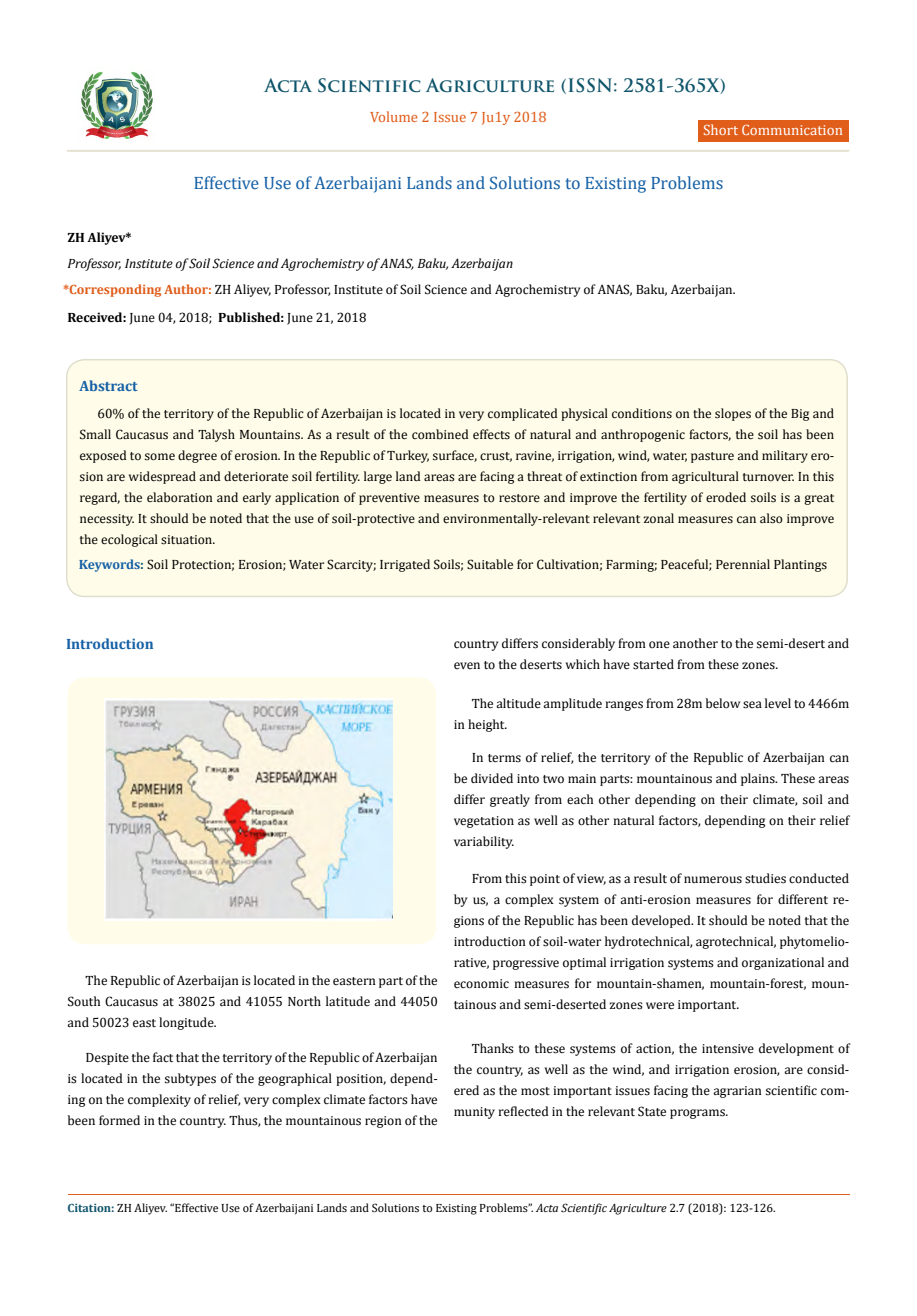
<style>
.page{position:relative;width:917px;height:1316px;background:#fff}
.page>*{position:absolute;margin:0;border:0;box-sizing:border-box;transform-origin:0 0}
.t1{font:18px "Cambria";color:#1560a6}
.t2{font:700 18px "Trajan Pro";color:#0e546a}
.t3{font:15px "Cambria";color:#e05d1a}
.t4{font:700 15px "Cambria";color:#1560a6}
.t5{font:15px "Cambria";color:#fff}
.t6{font:13.5px/21px "Cambria";color:#000;text-align:justify}
.t7{font:italic 13.5px "Cambria";color:#000}
.t8{font:700 13.5px "Cambria";letter-spacing:-.01em;color:#000}
.t9{font:12px "Cambria";color:#000}
.s1{font-weight:700;color:#e05d1a}
.s2{font-weight:700}
.s3{font-weight:700;color:#1560a6}
.s4{font-weight:700;color:#0e546a}
.s5{font-style:italic}
</style>
<div class="page">
<hr style="left:67px;top:150px;width:781px;height:1px;background:#e4e1cf">
<img style="left:81px;top:71px;width:72px;height:69px">
<div style="left:698px;top:121px;width:150px;height:21px;background:#e05d1a"></div>
<div style="left:67px;top:360px;width:780px;height:236px;background:#fffde9;border-radius:18px"></div>
<div style="left:66px;top:359px;width:781px;height:238px;border:2px solid #e0dfcd;border-radius:18px"></div>
<hr style="left:68px;top:1194px;width:781px;height:1px;background:#e05d1a">
<div style="left:67px;top:677px;width:369px;height:267px;background:#fffde9;border-radius:18px"></div>
<img style="left:105px;top:698px;width:287px;height:222px">
<h1 class="t2" style="left:265px;top:74px;width:462px">Acta Scientific Agriculture (ISSN: 2581-365X)</h1>
<p class="t3" style="left:370px;top:108px;width:178px">Volume 2 Issue 7 Ju1y 2018</p>
<p class="t5" style="left:703px;top:121px;width:141px">Short Communication</p>
<h1 class="t1" style="left:193px;top:172px;width:531px">Effective Use of Azerbaijani Lands and Solutions to Existing Problems</h1>
<p class="t8" style="left:67px;top:228px;width:66px">ZH Aliyev*</p>
<p class="t7" style="left:67px;top:253px;width:447px">Professor, Institute of Soil Science and Agrochemistry of ANAS, Baku, Azerbaijan</p>
<p class="t6" style="left:63px;top:279px;width:674px"><span class="s1">*Corresponding Author:</span> ZH Aliyev, Professor, Institute of Soil Science and Agrochemistry of ANAS, Baku, Azerbaijan.</p>
<p class="t6" style="left:67px;top:306px;width:300px"><span class="s2">Received:</span> June 04, 2018; <span class="s2">Published:</span> June 21, 2018</p>
<p class="t4" style="left:80px;top:375px;width:60px">Abstract</p>
<p class="t6" style="left:79px;top:403px;width:756px;text-indent:18px">60% of the territory of the Republic of Azerbaijan is located in very complicated physical conditions on the slopes of the Big and Small Caucasus and Talysh Mountains. As a result of the combined effects of natural and anthropogenic factors, the soil has been exposed to some degree of erosion. In the Republic of Turkey, surface, crust, ravine, irrigation, wind, water, pasture and military ero&shy;sion are widespread and deteriorate soil fertility. large land areas are facing a threat of extinction from agricultural turnover. In this regard, the elaboration and early application of preventive measures to restore and improve the fertility of eroded soils is a great necessity. It should be noted that the use of soil-protective and environmentally-relevant relevant zonal measures can also improve the ecological situation.</p>
<p class="t6" style="left:79px;top:553px;width:750px"><span class="s3">Keywords</span><span class="s4">:</span> Soil Protection; Erosion; Water Scarcity; Irrigated Soils; Suitable for Cultivation; Farming; Peaceful; Perennial Plantings</p>
<p class="t4" style="left:66px;top:633px;width:89px">Introduction</p>
<p class="t6" style="left:68px;top:969px;width:372px;text-indent:18px">The Republic of Azerbaijan is located in the eastern part of the South Caucasus at 38025 and 41055 North latitude and 44050 and 50023 east longitude.</p>
<p class="t6" style="left:68px;top:1046px;width:372px;text-indent:18px">Despite the fact that the territory of the Republic of Azerbaijan is located in the subtypes of the geographical position, depend&shy;ing on the complexity of relief, very complex climate factors have been formed in the country. Thus, the mountainous region of the</p>
<p class="t6" style="left:453px;top:633px;width:397px">country differs considerably from one another to the semi-desert and even to the deserts which have started from these zones.</p>
<p class="t6" style="left:453px;top:693px;width:397px;text-indent:18px">The altitude amplitude ranges from 28m below sea level to 4466m in height.</p>
<p class="t6" style="left:453px;top:747px;width:397px;text-indent:18px">In terms of relief, the territory of the Republic of Azerbaijan can be divided into two main parts: mountainous and plains. These areas differ greatly from each other depending on their climate, soil and vegetation as well as other natural factors, depending on their relief variability.</p>
<p class="t6" style="left:453px;top:868px;width:397px;text-indent:18px">From this point of view, as a result of numerous studies conducted by us, a complex system of anti-erosion measures for different re&shy;gions of the Republic has been developed. It should be noted that the introduction of soil-water hydrotechnical, agrotechnical, phytomelio&shy;rative, progressive optimal irrigation systems and organizational and economic measures for mountain-shamen, mountain-forest, moun&shy;tainous and semi-deserted zones were important.</p>
<p class="t6" style="left:453px;top:1037px;width:397px;text-indent:18px">Thanks to these systems of action, the intensive development of the country, as well as the wind, and irrigation erosion, are consid&shy;ered as the most important issues facing the agrarian scientific com&shy;munity reflected in the relevant State programs.</p>
<p class="t9" style="left:68px;top:1200px;width:709px"><span class="s4">Citation:</span> ZH Aliyev. “Effective Use of Azerbaijani Lands and Solutions to Existing Problems”. <span class="s5">Acta Scientific Agriculture</span> 2.7 (2018): 123-126.</p>
</div>
